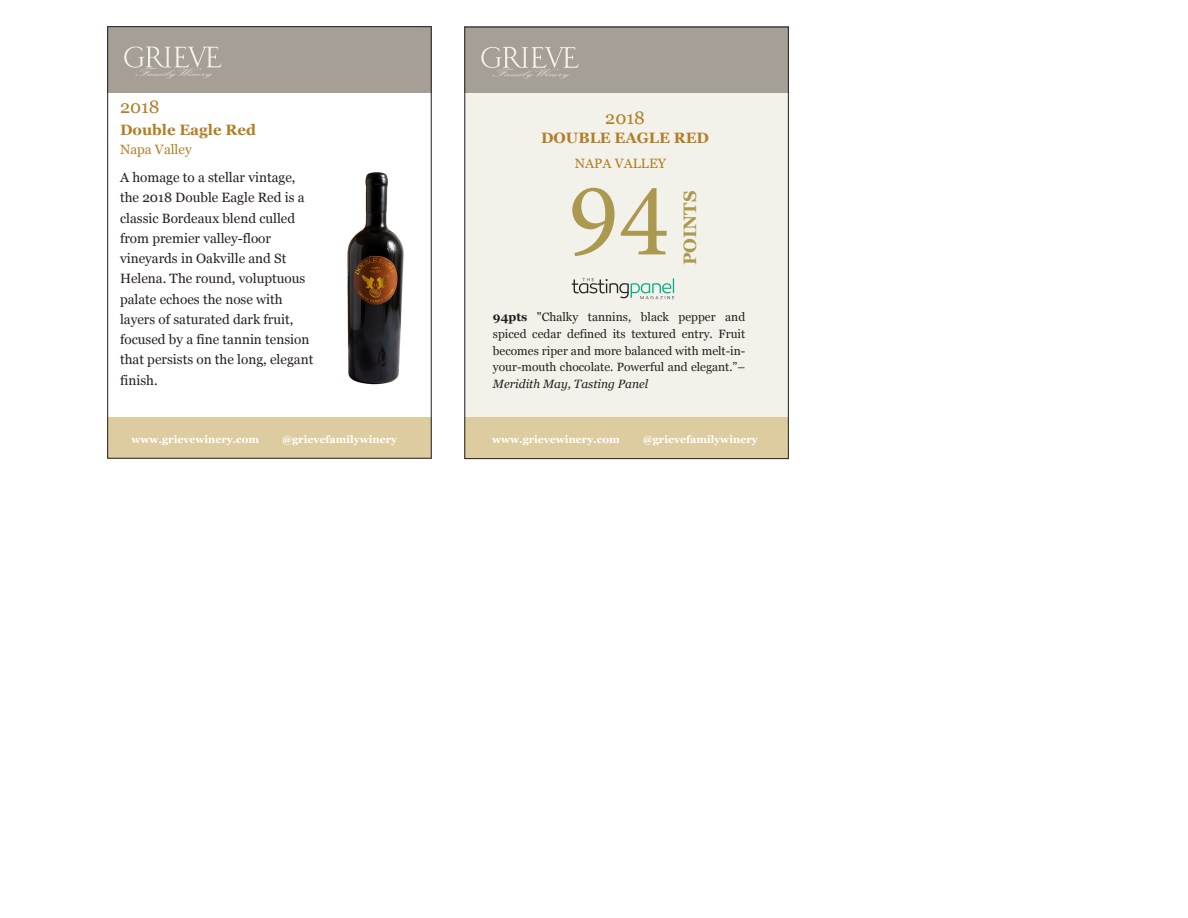
<style>
.page{position:relative;width:1188px;height:918px;background:#fff}
.page>*{position:absolute;margin:0;border:0;box-sizing:border-box;transform-origin:0 0}
.t1{font:105px "Minion Pro";color:#ab994f}
.t2{font:18px "Georgia";color:#b17e26}
.t3{font:700 18px "Georgia";color:#ab994f}
.t4{font:700 15px "Georgia";color:#b17e26}
.t5{font:13.5px/20.2px "Georgia";color:#231f20}
.t6{font:13.5px "Georgia";color:#b17e26}
.t7{font:12px/16.8px "Georgia";color:#231f20;text-align:justify}
.t8{font:700 10.5px "Georgia";color:#fff}
.s1{color:#b17e26}
.s2{font-weight:700}
.s3{font-style:italic}
</style>
<div class="page">
<div style="left:464px;top:88px;width:325px;height:334px;background:#f2f1ea"></div>
<div style="left:107px;top:417px;width:325px;height:42px;background:#ddcca0"></div>
<div style="left:464px;top:417px;width:325px;height:42px;background:#ddcca0"></div>
<div style="left:107px;top:26px;width:325px;height:67px;background:#a69f96"></div>
<div style="left:464px;top:27px;width:325px;height:66px;background:#a69f96"></div>
<div style="left:107px;top:26px;width:325px;height:433px;border:1px solid #231f20"></div>
<div style="left:464px;top:27px;width:325px;height:432px;border:1px solid #231f20"></div>
<svg style="left:124px;top:46px;width:98px;height:33px"></svg>
<svg style="left:481px;top:47px;width:98px;height:32px"></svg>
<img style="left:347px;top:172px;width:57px;height:213px">
<img style="left:572px;top:278px;width:103px;height:22px">
<p class="t2" style="left:120px;top:93px;width:41px">2018</p>
<p class="t4" style="left:120px;top:118px;width:137px">Double Eagle Red</p>
<p class="t5" style="left:120px;top:135px;width:177px;line-height:27.8px"><span class="s1">Napa Valley<br></span>A homage to a stellar vintage,</p>
<p class="t5" style="left:120px;top:187px;width:195px">the 2018 Double Eagle Red is a classic Bordeaux blend culled from premier valley-floor vineyards in Oakville and St<br>Helena. The round, voluptuous palate echoes the nose with layers of saturated dark fruit, focused by a fine tannin tension that persists on the long, elegant finish.</p>
<p class="t2" style="left:605px;top:105px;width:41px">2018</p>
<p class="t4" style="left:541px;top:127px;width:170px">DOUBLE EAGLE RED</p>
<p class="t6" style="left:575px;top:154px;width:93px">NAPA VALLEY</p>
<p class="t1" style="left:568px;top:151px;width:102px">94</p>
<p class="t3" style="left:676px;top:265px;width:76px;rotate:-90deg">POINTS</p>
<p class="t7" style="left:493px;top:308px;width:254px"><span class="s2">94pts</span> "Chalky tannins, black pepper and spiced cedar defined its textured entry. Fruit becomes riper and more balanced with melt-in&shy;your-mouth chocolate. Powerful and elegant.”– <span class="s3">Meridith May, Tasting Panel</span></p>
<p class="t8" style="left:132px;top:431px;width:129px">www.grievewinery.com</p>
<p class="t8" style="left:282px;top:431px;width:117px">@grievefamilywinery</p>
<p class="t8" style="left:492px;top:431px;width:129px">www.grievewinery.com</p>
<p class="t8" style="left:643px;top:431px;width:117px">@grievefamilywinery</p>
</div>
